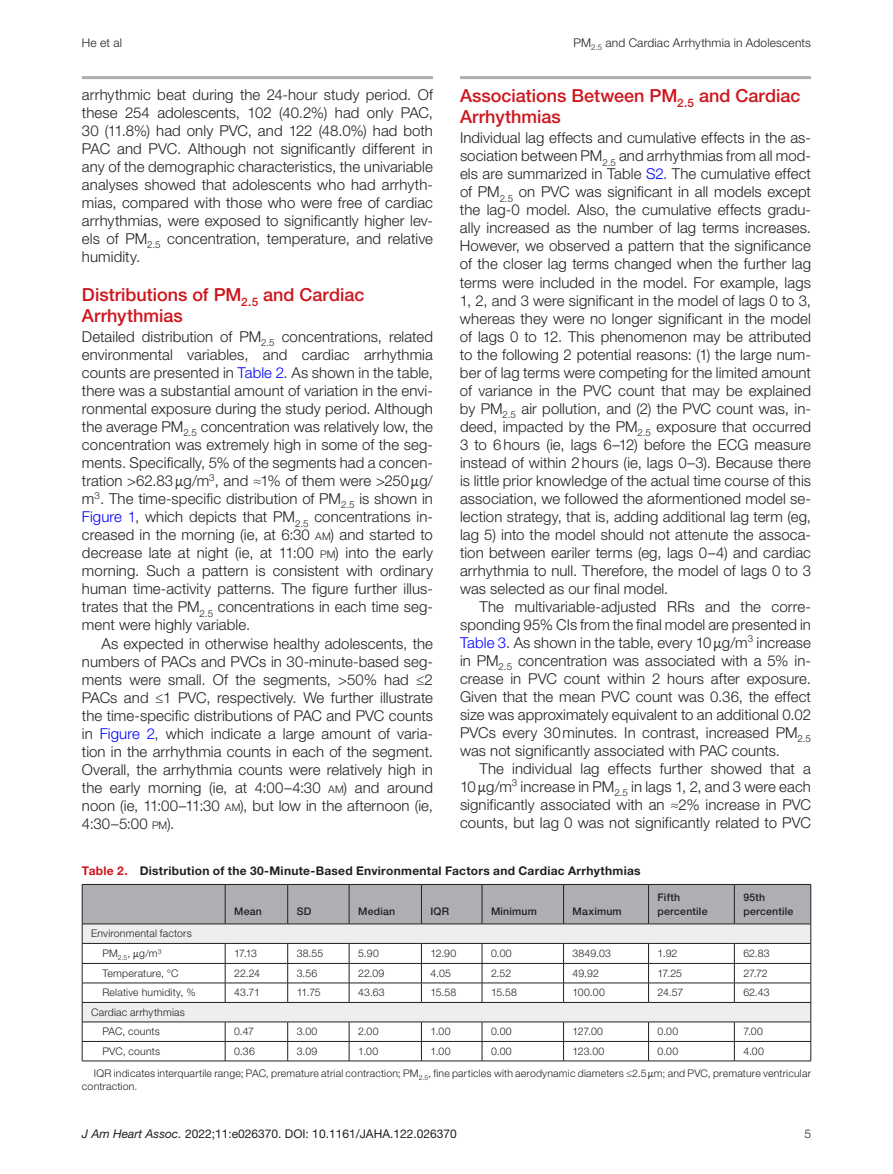
<style>
.page{position:relative;width:893px;height:1174px;background:#fff}
.page>*{position:absolute;margin:0;border:0;box-sizing:border-box;transform-origin:0 0}
.t1{font:500 18px/21px "Helvetica Neue LT Std";color:#cd151d}
.t2{font:300 15px/18px "Helvetica Neue LT Std";letter-spacing:.005em;color:#231f20;text-align:justify}
.t3{font:700 12px "Helvetica Neue LT Std";letter-spacing:.025em;color:#231f20}
.t4{font:12px "Helvetica Neue LT Std";color:#231f20}
.t5{font:300 12px "Helvetica Neue LT Std";letter-spacing:.015em;color:#231f20}
.t6{font:300 10.5px/20px "Helvetica Neue LT Std";letter-spacing:.02em;color:#231f20}
.t7{font:500 10.5px/13.5px "Helvetica Neue LT Std";letter-spacing:.02em;color:#231f20}
.s1{color:#00f}
.s2{font-family:"STIX Two Text";font-weight:400}
.s3{font-size:10.5px}
.s4{color:#cd151d}
.s5{font-style:italic}
</style>
<div class="page">
<hr style="left:82px;top:1060px;width:143px;height:1px;background:#231f20">
<hr style="left:225px;top:1060px;width:63px;height:1px;background:#231f20">
<hr style="left:288px;top:1060px;width:61px;height:1px;background:#231f20">
<hr style="left:349px;top:1060px;width:72px;height:1px;background:#231f20">
<hr style="left:421px;top:1060px;width:61px;height:1px;background:#231f20">
<hr style="left:482px;top:1060px;width:82px;height:1px;background:#231f20">
<hr style="left:564px;top:1060px;width:84px;height:1px;background:#231f20">
<hr style="left:648px;top:1060px;width:86px;height:1px;background:#231f20">
<svg style="left:82px;top:884px;width:729px;height:176px"></svg>
<hr style="left:734px;top:1060px;width:77px;height:1px;background:#231f20">
<hr style="left:82px;top:76px;width:351px;height:3px;background:#aeafb3">
<hr style="left:460px;top:76px;width:351px;height:3px;background:#aeafb3">
<p class="t5" style="left:82px;top:35px;width:42px">He et al</p>
<p class="t5" style="left:574px;top:35px;width:239px">PM<sub>2.5</sub> and Cardiac Arrhythmia in Adolescents</p>
<p class="t2" style="left:82px;top:85px;width:353px">arrhythmic beat during the 24-hour study period. Of these 254 adolescents, 102 (40.2%) had only PAC, 30 (11.8%) had only PVC, and 122 (48.0%) had both PAC and PVC. Although not significantly different in any of the demographic characteristics, the univariable analyses showed that adolescents who had arrhyth&shy;mias, compared with those who were free of cardiac arrhythmias, were exposed to significantly higher lev&shy;els of PM<sub>2.5</sub> concentration, temperature, and relative humidity.</p>
<p class="t1" style="left:82px;top:284px;width:284px">Distributions of PM<sub>2.5</sub> and Cardiac<br>Arrhythmias</p>
<p class="t2" style="left:82px;top:328px;width:353px">Detailed distribution of PM<sub>2.5</sub> concentrations, related environmental variables, and cardiac arrhythmia counts are presented in <span class="s1">Table 2</span>. As shown in the table, there was a substantial amount of variation in the envi&shy;ronmental exposure during the study period. Although the average PM<sub>2.5</sub> concentration was relatively low, the concentration was extremely high in some of the seg&shy;ments. Specifically, 5% of the segments had a concen&shy;tration &gt;62.83<span class="s2">μ</span>g/m<sup>3</sup>, and ≈1% of them were &gt;250<span class="s2">μ</span>g/ m<sup>3</sup>. The time-specific distribution of PM<sub>2.5</sub> is shown in <span class="s1">Figure 1</span>, which depicts that PM<sub>2.5</sub> concentrations in&shy;creased in the morning (ie, at 6:30 <span class="s3">AM</span>) and started to decrease late at night (ie, at 11:00 <span class="s3">PM</span>) into the early morning. Such a pattern is consistent with ordinary human time-activity patterns. The figure further illus&shy;trates that the PM<sub>2.5</sub> concentrations in each time seg&shy;ment were highly variable.</p>
<p class="t2" style="left:82px;top:634px;width:353px;text-indent:20px">As expected in otherwise healthy adolescents, the numbers of PACs and PVCs in 30-minute-based seg&shy;ments were small. Of the segments, &gt;50% had ≤2<br>PACs and ≤1 PVC, respectively. We further illustrate the time-specific distributions of PAC and PVC counts in <span class="s1">Figure 2</span>, which indicate a large amount of varia&shy;tion in the arrhythmia counts in each of the segment.<br>Overall, the arrhythmia counts were relatively high in the early morning (ie, at 4:00–4:30 <span class="s3">AM</span>) and around noon (ie, 11:00–11:30 <span class="s3">AM</span>), but low in the afternoon (ie, 4:30–5:00 <span class="s3">PM</span>).</p>
<p class="t1" style="left:460px;top:85px;width:342px">Associations Between PM<sub>2.5</sub> and Cardiac<br>Arrhythmias</p>
<p class="t2" style="left:460px;top:129px;width:353px">Individual lag effects and cumulative effects in the as&shy;sociation between PM<sub>2.5</sub> and arrhythmias from all mod&shy;els are summarized in Table <span class="s1">S2</span>. The cumulative effect of PM<sub>2.5</sub> on PVC was significant in all models except the lag-0 model. Also, the cumulative effects gradu&shy;ally increased as the number of lag terms increases.<br>However, we observed a pattern that the significance of the closer lag terms changed when the further lag terms were included in the model. For example, lags 1, 2, and 3 were significant in the model of lags 0 to 3, whereas they were no longer significant in the model of lags 0 to 12. This phenomenon may be attributed to the following 2 potential reasons: (1) the large num&shy;ber of lag terms were competing for the limited amount of variance in the PVC count that may be explained by PM<sub>2.5</sub> air pollution, and (2) the PVC count was, in&shy;deed, impacted by the PM<sub>2.5</sub> exposure that occurred 3 to 6hours (ie, lags 6–12) before the ECG measure instead of within 2hours (ie, lags 0–3). Because there is little prior knowledge of the actual time course of this association, we followed the aformentioned model se&shy;lection strategy, that is, adding additional lag term (eg, lag 5) into the model should not attenute the assoca&shy;tion between eariler terms (eg, lags 0–4) and cardiac arrhythmia to null. Therefore, the model of lags 0 to 3 was selected as our final model.</p>
<p class="t2" style="left:460px;top:597px;width:353px;text-indent:20px">The multivariable-adjusted RRs and the corre&shy;sponding 95% CIs from the final model are presented in <span class="s1">Table 3</span>. As shown in the table, every 10<span class="s2">μ</span>g/m<sup>3</sup> increase in PM<sub>2.5</sub> concentration was associated with a 5% in&shy;crease in PVC count within 2 hours after exposure.<br>Given that the mean PVC count was 0.36, the effect size was approximately equivalent to an additional 0.02<br>PVCs every 30minutes. In contrast, increased PM<sub>2.5 </sub>was not significantly associated with PAC counts.</p>
<p class="t2" style="left:460px;top:759px;width:353px;text-indent:20px">The individual lag effects further showed that a 10<span class="s2">μ</span>g/m<sup>3</sup> increase in PM<sub>2.5</sub> in lags 1, 2, and 3 were each significantly associated with an ≈2% increase in PVC counts, but lag 0 was not significantly related to PVC</p>
<p class="t3" style="left:82px;top:862px;width:560px"><span class="s4">Table 2.</span> Distribution of the 30-Minute-Based Environmental Factors and Cardiac Arrhythmias</p>
<p class="t7" style="left:234px;top:904px;width:29px">Mean</p>
<p class="t7" style="left:297px;top:904px;width:16px">SD</p>
<p class="t7" style="left:358px;top:904px;width:39px">Median</p>
<p class="t7" style="left:430px;top:904px;width:20px">IQR</p>
<p class="t7" style="left:491px;top:904px;width:47px">Minimum</p>
<p class="t7" style="left:573px;top:904px;width:51px">Maximum</p>
<p class="t7" style="left:657px;top:890px;width:51px">Fifth percentile</p>
<p class="t7" style="left:743px;top:890px;width:51px">95th percentile</p>
<p class="t6" style="left:102px;top:923px;width:91px;text-indent:-11px">Environmental factors<br>PM<sub>2.5</sub>, <span class="s2">μ</span>g/m<sup>3</sup></p>
<p class="t6" style="left:234px;top:943px;width:24px">17.13</p>
<p class="t6" style="left:297px;top:943px;width:28px">38.55</p>
<p class="t6" style="left:358px;top:943px;width:22px">5.90</p>
<p class="t6" style="left:430px;top:943px;width:27px">12.90</p>
<p class="t6" style="left:491px;top:943px;width:22px">0.00</p>
<p class="t6" style="left:573px;top:943px;width:40px">3849.03</p>
<p class="t6" style="left:657px;top:943px;width:21px">1.92</p>
<p class="t6" style="left:743px;top:943px;width:28px">62.83</p>
<p class="t6" style="left:102px;top:963px;width:78px">Temperature, °C</p>
<p class="t6" style="left:234px;top:963px;width:27px">22.24</p>
<p class="t6" style="left:297px;top:963px;width:22px">3.56</p>
<p class="t6" style="left:358px;top:963px;width:28px">22.09</p>
<p class="t6" style="left:430px;top:963px;width:22px">4.05</p>
<p class="t6" style="left:491px;top:963px;width:22px">2.52</p>
<p class="t6" style="left:573px;top:963px;width:28px">49.92</p>
<p class="t6" style="left:657px;top:963px;width:26px">17.25</p>
<p class="t6" style="left:743px;top:963px;width:26px">27.72</p>
<p class="t6" style="left:102px;top:982px;width:95px">Relative humidity, %</p>
<p class="t6" style="left:234px;top:982px;width:27px">43.71</p>
<p class="t6" style="left:297px;top:982px;width:26px">11.75</p>
<p class="t6" style="left:358px;top:982px;width:28px">43.63</p>
<p class="t6" style="left:430px;top:982px;width:27px">15.58</p>
<p class="t6" style="left:491px;top:982px;width:27px">15.58</p>
<p class="t6" style="left:573px;top:982px;width:34px">100.00</p>
<p class="t6" style="left:657px;top:982px;width:27px">24.57</p>
<p class="t6" style="left:743px;top:982px;width:28px">62.43</p>
<p class="t6" style="left:102px;top:1002px;width:84px;line-height:19.5px;text-indent:-11px">Cardiac arrhythmias<br>PAC, counts</p>
<p class="t6" style="left:234px;top:1021px;width:21px">0.47</p>
<p class="t6" style="left:297px;top:1021px;width:22px">3.00</p>
<p class="t6" style="left:358px;top:1021px;width:22px">2.00</p>
<p class="t6" style="left:430px;top:1021px;width:22px">1.00</p>
<p class="t6" style="left:491px;top:1021px;width:22px">0.00</p>
<p class="t6" style="left:573px;top:1021px;width:32px">127.00</p>
<p class="t6" style="left:657px;top:1021px;width:22px">0.00</p>
<p class="t6" style="left:743px;top:1021px;width:21px">7.00</p>
<p class="t6" style="left:102px;top:1041px;width:59px">PVC, counts</p>
<p class="t6" style="left:234px;top:1041px;width:22px">0.36</p>
<p class="t6" style="left:297px;top:1041px;width:22px">3.09</p>
<p class="t6" style="left:358px;top:1041px;width:22px">1.00</p>
<p class="t6" style="left:430px;top:1041px;width:22px">1.00</p>
<p class="t6" style="left:491px;top:1041px;width:22px">0.00</p>
<p class="t6" style="left:573px;top:1041px;width:33px">123.00</p>
<p class="t6" style="left:657px;top:1041px;width:22px">0.00</p>
<p class="t6" style="left:94px;top:1040px;width:718px;line-height:21.9px;text-indent:649px">4.00<br>IQR indicates interquartile range; PAC, premature atrial contraction; PM<sub>2.5</sub>, fine particles with aerodynamic diameters ≤2.5<span class="s2">μ</span>m; and PVC, premature ventricular</p>
<p class="t6" style="left:82px;top:1076px;width:57px">contraction.</p>
<p class="t4" style="left:82px;top:1126px;width:376px"><span class="s5">J Am Heart Assoc.</span> 2022;11:e026370. DOI: 10.1161/JAHA.122.026370</p>
<p class="t5" style="left:804px;top:1126px;width:8px">5</p>
</div>
